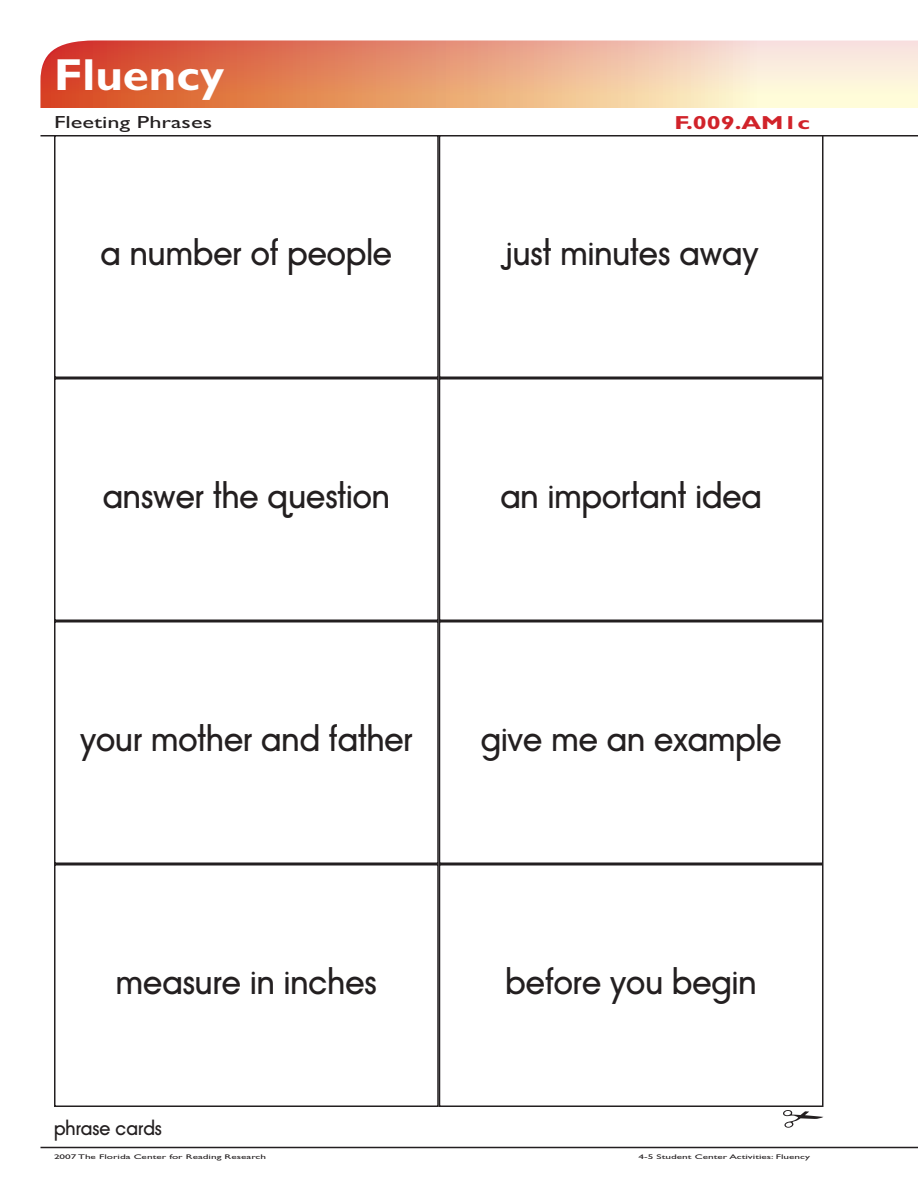
<style>
.page{position:relative;width:918px;height:1188px;background:#fff}
.page>*{position:absolute;margin:0;border:0;box-sizing:border-box;transform-origin:0 0}
.t1{font:700 45px "Gill Sans MT Modified";color:#fff;scale:1.05 1}
.t2{font:31.5px "Avant Garde Medium Modified";color:#231f20}
.t3{font:700 18.9px "Gill Sans MT Modified";color:#d1232a;scale:1.33 1}
.t4{font:18px "Avant Garde Medium Modified";color:#231f20}
.t5{font:17.55px "Gill Sans MT Modified";color:#231f20;scale:1.39 1}
.t6{font:6.75px "Gill Sans MT Modified";color:#231f20;scale:1.67 1}
</style>
<div class="page">
<svg style="left:40px;top:40px;width:878px;height:68px;background:#eaa686"></svg>
<hr style="left:40px;top:1147px;width:878px;height:1px;background:#231f20">
<hr style="left:40px;top:135px;width:878px;height:1px;background:#231f20">
<div style="left:54px;top:135px;width:385px;height:243px;border:2px solid #231f20"></div>
<div style="left:439px;top:135px;width:385px;height:243px;border:2px solid #231f20"></div>
<div style="left:54px;top:378px;width:385px;height:243px;border:2px solid #231f20"></div>
<div style="left:439px;top:378px;width:385px;height:243px;border:2px solid #231f20"></div>
<div style="left:54px;top:621px;width:385px;height:243px;border:2px solid #231f20"></div>
<div style="left:439px;top:621px;width:385px;height:243px;border:2px solid #231f20"></div>
<div style="left:54px;top:864px;width:385px;height:243px;border:2px solid #231f20"></div>
<div style="left:439px;top:864px;width:385px;height:243px;border:2px solid #231f20"></div>
<svg style="left:783px;top:1110px;width:41px;height:18px"></svg>
<h1 class="t1" style="left:54px;top:48px;width:164px">Fluency</h1>
<p class="t5" style="left:54px;top:112px;width:115px">Fleeting Phrases</p>
<p class="t3" style="left:674px;top:111px;width:103px">F.009.AM1c</p>
<p class="t2" style="left:101px;top:234px;width:293px">a number of people</p>
<p class="t2" style="left:504px;top:234px;width:256px">just minutes away</p>
<p class="t2" style="left:103px;top:477px;width:289px">answer the question</p>
<p class="t2" style="left:500px;top:477px;width:263px">an important idea</p>
<p class="t2" style="left:80px;top:720px;width:334px">your mother and father</p>
<p class="t2" style="left:481px;top:720px;width:302px">give me an example</p>
<p class="t2" style="left:116px;top:963px;width:262px">measure in inches</p>
<p class="t2" style="left:506px;top:963px;width:253px">before you begin</p>
<p class="t4" style="left:54px;top:1118px;width:109px">phrase cards</p>
<p class="t6" style="left:54px;top:1153px;width:128px">2007 The Florida Center for Reading Research</p>
<p class="t6" style="left:639px;top:1153px;width:104px">4-5 Student Center Activities: Fluency</p>
</div>
